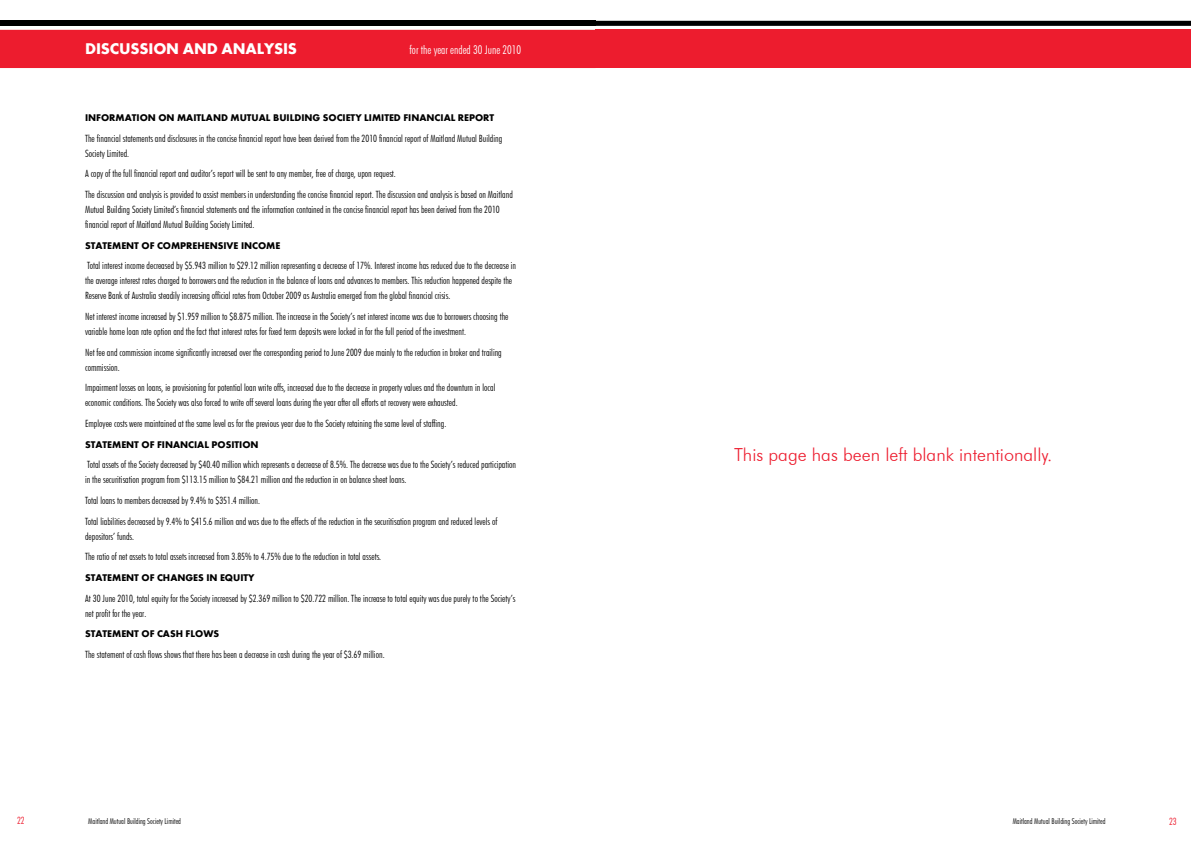
<style>
.page{position:relative;width:1191px;height:842px;background:#fff}
.page>*{position:absolute;margin:0;border:0;box-sizing:border-box;transform-origin:0 0}
.t1{font:300 18px "Futura BT";color:#ed1c2e}
.t2{font:700 16px "Futura";letter-spacing:-.01em;color:#fff}
.t3{font:300 condensed 12px "Futura BT";color:#fff}
.t4{font:300 condensed 10px/15px "Futura BT";color:#000}
.t5{font:700 10px "Futura";color:#000}
.t6{font:300 condensed 10px "Futura BT";color:#ed1c2e}
.t7{font:300 condensed 8px "Futura BT";color:#000}
</style>
<div class="page">
<svg style="left:0;top:21px;width:1191px;height:47px;background:#d52938"></svg>
<h2 class="t2" style="left:85px;top:39px;width:213px">DISCUSSION AND ANALYSIS</h2>
<p class="t3" style="left:409px;top:43px;width:113px">for the year ended 30 June 2010</p>
<p class="t5" style="left:85px;top:112px;width:11px">INFORMATION</p>
<p class="t5" style="left:158px;top:112px;width:35px">ON MAITLAND</p>
<p class="t5" style="left:230px;top:112px;width:17px">MUTUAL</p>
<p class="t5" style="left:273px;top:112px;width:13px">BUILDING</p>
<p class="t5" style="left:323px;top:112px;width:13px">SOCIETY</p>
<p class="t5" style="left:364px;top:112px;width:11px">LIMITED</p>
<p class="t5" style="left:403px;top:112px;width:12px">FINANCIAL</p>
<p class="t5" style="left:458px;top:112px;width:14px">REPORT</p>
<p class="t4" style="left:85px;top:131px;width:419px">The financial statements and disclosures in the concise financial report have been derived from the 2010 financial report of Maitland Mutual Building<br>Society Limited.</p>
<p class="t4" style="left:85px;top:163px;width:429px;line-height:20.7px">A copy of the full financial report and auditor’s report will be sent to any member, free of charge, upon request.<br>The discussion and analysis is provided to assist members in understanding the concise financial report. The discussion and analysis is based on Maitland</p>
<p class="t4" style="left:85px;top:202px;width:416px">Mutual Building Society Limited’s financial statements and the information contained in the concise financial report has been derived from the 2010 financial report of Maitland Mutual Building Society Limited.</p>
<p class="t5" style="left:85px;top:239px;width:13px">STATEMENT</p>
<p class="t5" style="left:141px;top:239px;width:140px">OF COMPREHENSIVE INCOME</p>
<p class="t4" style="left:85px;top:258px;width:432px">Total interest income decreased by $5.943 million to $29.12 million representing a decrease of 17%. Interest income has reduced due to the decrease in the average interest rates charged to borrowers and the reduction in the balance of loans and advances to members. This reduction happened despite the<br>Reserve Bank of Australia steadily increasing official rates from October 2009 as Australia emerged from the global financial crisis.</p>
<p class="t4" style="left:85px;top:309px;width:425px">Net interest income increased by $1.959 million to $8.875 million. The increase in the Society’s net interest income was due to borrowers choosing the variable home loan rate option and the fact that interest rates for fixed term deposits were locked in for the full period of the investment.</p>
<p class="t4" style="left:85px;top:345px;width:418px">Net fee and commission income significantly increased over the corresponding period to June 2009 due mainly to the reduction in broker and trailing commission.</p>
<p class="t4" style="left:85px;top:380px;width:412px">Impairment losses on loans, ie provisioning for potential loan write offs, increased due to the decrease in property values and the downturn in local economic conditions. The Society was also forced to write off several loans during the year after all efforts at recovery were exhausted.</p>
<p class="t4" style="left:85px;top:416px;width:363px">Employee costs were maintained at the same level as for the previous year due to the Society retaining the same level of staffing.</p>
<p class="t5" style="left:85px;top:438px;width:13px">STATEMENT</p>
<p class="t5" style="left:141px;top:438px;width:28px">OF FINANCIAL</p>
<p class="t5" style="left:212px;top:438px;width:13px">POSITION</p>
<p class="t4" style="left:85px;top:457px;width:432px">Total assets of the Society decreased by $40.40 million which represents a decrease of 8.5%. The decrease was due to the Society’s reduced participation in the securitisation program from $113.15 million to $84.21 million and the reduction in on balance sheet loans.</p>
<p class="t4" style="left:85px;top:490px;width:414px;line-height:20.7px">Total loans to members decreased by 9.4% to $351.4 million.<br>Total liabilities decreased by 9.4% to $415.6 million and was due to the effects of the reduction in the securitisation program and reduced levels of</p>
<p class="t4" style="left:85px;top:526px;width:298px;line-height:20.7px">depositors’ funds.<br>The ratio of net assets to total assets increased from 3.85% to 4.75% due to the reduction in total assets.</p>
<p class="t5" style="left:85px;top:572px;width:13px">STATEMENT</p>
<p class="t5" style="left:141px;top:572px;width:30px">OF CHANGES</p>
<p class="t5" style="left:206px;top:572px;width:26px">IN EQUITY</p>
<p class="t4" style="left:85px;top:591px;width:432px">At 30 June 2010, total equity for the Society increased by $2.369 million to $20.722 million. The increase to total equity was due purely to the Society’s net profit for the year.</p>
<p class="t5" style="left:85px;top:628px;width:13px">STATEMENT</p>
<p class="t5" style="left:141px;top:628px;width:29px">OF CASH</p>
<p class="t5" style="left:186px;top:628px;width:13px">FLOWS</p>
<p class="t4" style="left:85px;top:647px;width:301px">The statement of cash flows shows that there has been a decrease in cash during the year of $3.69 million.</p>
<h1 class="t1" style="left:734px;top:443px;width:320px">This page has been left blank intentionally.</h1>
<p class="t6" style="left:17px;top:815px;width:9px">22</p>
<p class="t7" style="left:88px;top:816px;width:94px">Maitland Mutual Building Society Limited</p>
<p class="t7" style="left:1012px;top:816px;width:94px">Maitland Mutual Building Society Limited</p>
<p class="t6" style="left:1169px;top:815px;width:9px">23</p>
</div>
